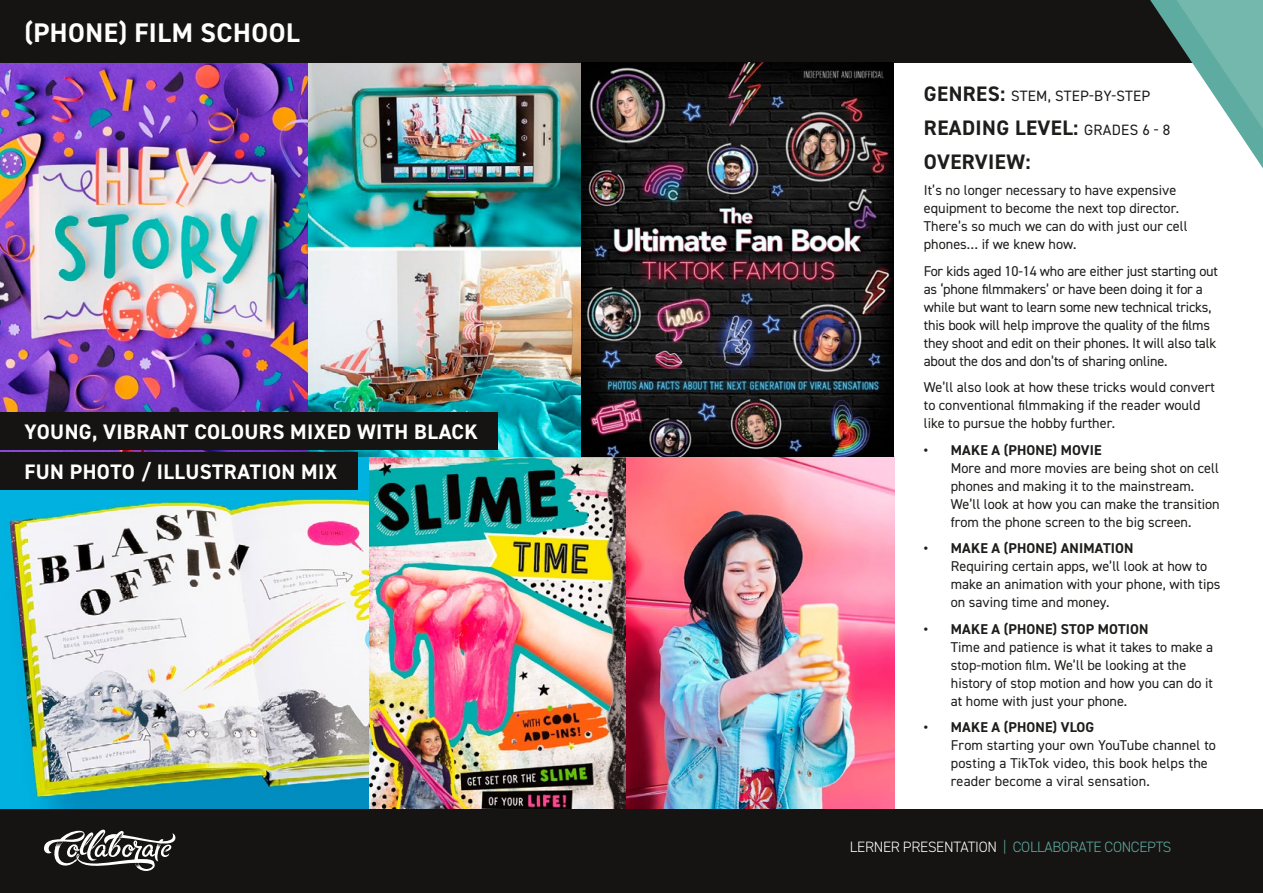
<style>
.page{position:relative;width:1263px;height:893px;background:#fff}
.page>*{position:absolute;margin:0;border:0;box-sizing:border-box;transform-origin:0 0}
.t1{font:700 27px "DIN2014";letter-spacing:.02em;color:#fff}
.t2{font:700 21px "DIN2014";letter-spacing:.02em;color:#fff}
.t3{font:700 21px/33.8px "DIN2014";letter-spacing:.02em;color:#1d1d1b}
.t4{font:300 15px "DIN2014";letter-spacing:-.02em;color:#5eaca1}
.t5{font:15px "DIN2014";letter-spacing:.02em;color:#1d1d1b}
.t6{font:14.25px/18px "DIN2014";color:#1d1d1b}
.t7{font:700 14.25px "DIN2014";letter-spacing:.01em;color:#1d1d1b}
.s1{font-weight:700;font-size:21px}
.s2{font-weight:400;font-size:15px}
.s3{color:#fff}
</style>
<div class="page">
<div style="left:0;top:0;width:1242px;height:63px;background:#161412"></div>
<div style="left:0;top:810px;width:1263px;height:83px;background:#161412"></div>
<svg style="left:1150px;top:0;width:113px;height:168px"></svg>
<svg style="left:44px;top:830px;width:131px;height:41px"></svg>
<img style="left:0;top:457px;width:369px;height:352px">
<img style="left:369px;top:457px;width:257px;height:352px">
<img style="left:307px;top:63px;width:274px;height:394px">
<img style="left:0;top:63px;width:307px;height:389px">
<img style="left:626px;top:457px;width:268px;height:352px">
<img style="left:581px;top:63px;width:313px;height:394px">
<div style="left:0;top:452px;width:357px;height:38px;background:#161412"></div>
<div style="left:0;top:412px;width:497px;height:37px;background:#161412"></div>
<h1 class="t1" style="left:24px;top:15px;width:277px">(PHONE) FILM SCHOOL</h1>
<h2 class="t2" style="left:25px;top:418px;width:455px">YOUNG, VIBRANT COLOURS MIXED WITH BLACK</h2>
<h2 class="t2" style="left:25px;top:458px;width:314px">FUN PHOTO / ILLUSTRATION MIX</h2>
<p class="t5" style="left:924px;top:87px;width:228px"><span class="s1">GENRES:</span> STEM, STEP-BY-STEP</p>
<h2 class="t3" style="left:924px;top:111px;width:248px">READING LEVEL: <span class="s2">GRADES 6 - 8<br></span>OVERVIEW:</h2>
<p class="t6" style="left:924px;top:181px;width:265px">It’s no longer necessary to have expensive equipment to become the next top director.<br>There’s so much we can do with just our cell phones… if we knew how.</p>
<p class="t6" style="left:924px;top:262px;width:296px">For kids aged 10-14 who are either just starting out as ‘phone filmmakers’ or have been doing it for a while but want to learn some new technical tricks, this book will help improve the quality of the films they shoot and edit on their phones. It will also talk about the dos and don’ts of sharing online.</p>
<p class="t6" style="left:924px;top:378px;width:293px">We’ll also look at how these tricks would convert to conventional filmmaking if the reader would like to pursue the hobby further.</p>
<p class="t7" style="left:924px;top:440px;width:179px">• MAKE A (PHONE) MOVIE</p>
<p class="t6" style="left:951px;top:459px;width:270px">More and more movies are being shot on cell phones and making it to the mainstream.<br>We’ll look at how you can make the transition from the phone screen to the big screen.</p>
<p class="t7" style="left:924px;top:539px;width:211px">• MAKE A (PHONE) ANIMATION</p>
<p class="t6" style="left:951px;top:557px;width:271px">Requiring certain apps, we’ll look at how to make an animation with your phone, with tips on saving time and money.</p>
<p class="t7" style="left:924px;top:619px;width:226px">• MAKE A (PHONE) STOP MOTION</p>
<p class="t6" style="left:951px;top:638px;width:264px">Time and patience is what it takes to make a stop-motion film. We’ll be looking at the history of stop motion and how you can do it at home with just your phone.</p>
<p class="t7" style="left:924px;top:718px;width:172px">• MAKE A (PHONE) VLOG</p>
<p class="t6" style="left:951px;top:736px;width:267px">From starting your own YouTube channel to posting a TikTok video, this book helps the reader become a viral sensation.</p>
<p class="t4" style="left:850px;top:838px;width:323px"><span class="s3">LERNER PRESENTATION</span> | COLLABORATE CONCEPTS</p>
</div>
